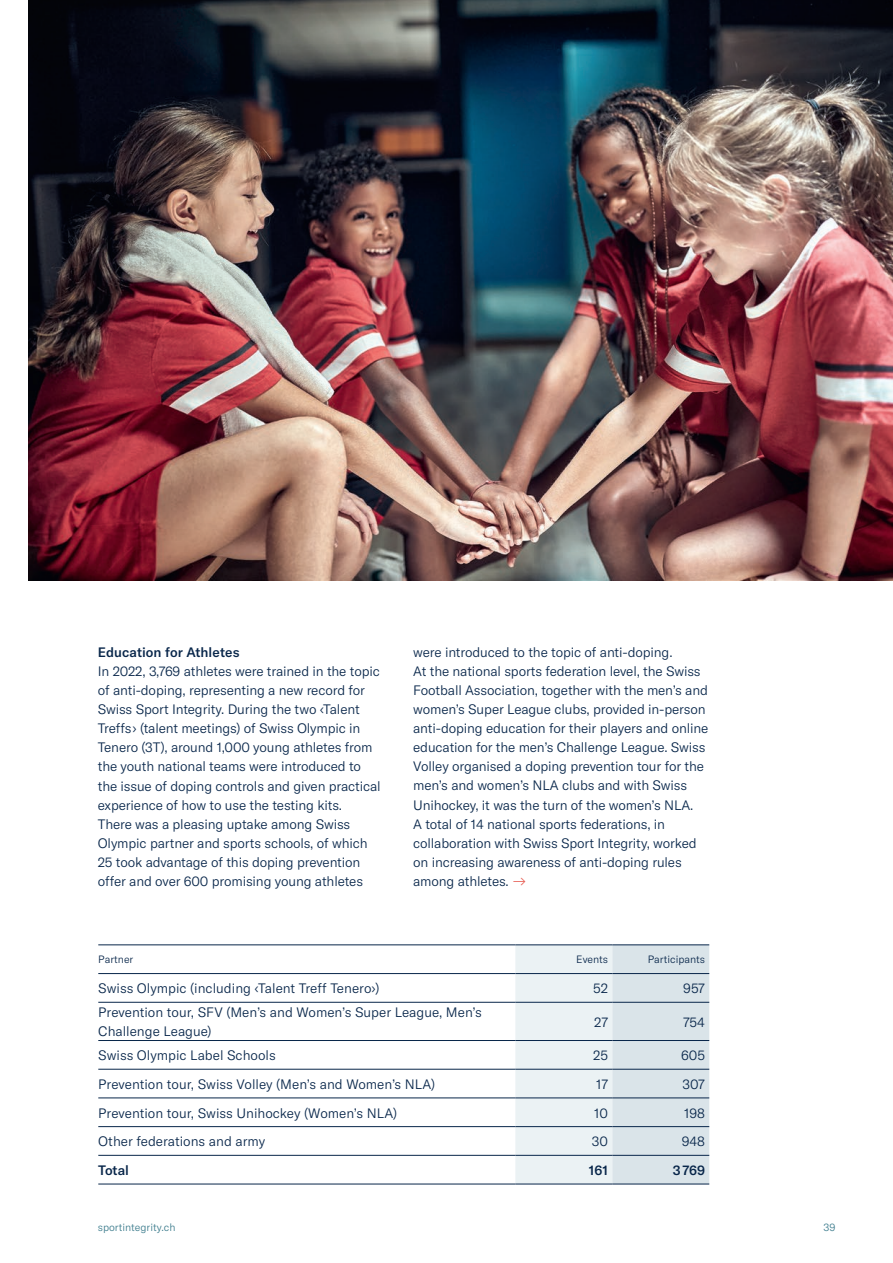
<style>
.page{position:relative;width:893px;height:1263px;background:#fff}
.page>*{position:absolute;margin:0;border:0;box-sizing:border-box;transform-origin:0 0}
.t1{font:300 13.5px/19.2px "GT America SSI";letter-spacing:-.01em;color:#08264a}
.t2{font:500 13.5px "GT America SSI";color:#08264a}
.t3{font:300 10.5px "GT America SSI";color:#08264a}
.t4{font:300 10.5px "GT America SSI";color:#3b7b8c}
.s1{color:#e6584e}
</style>
<div class="page">
<img style="left:29px;top:0;width:864px;height:580px">
<svg style="left:515px;top:945px;width:194px;height:239px;background:#e0e9ec"></svg>
<hr style="left:98px;top:944px;width:417px;height:1px;background:#08264a">
<hr style="left:515px;top:944px;width:97px;height:1px;background:#08264a">
<hr style="left:612px;top:944px;width:97px;height:1px;background:#08264a">
<hr style="left:98px;top:973px;width:417px;height:1px;background:#08264a">
<hr style="left:515px;top:973px;width:97px;height:1px;background:#08264a">
<hr style="left:612px;top:973px;width:97px;height:1px;background:#08264a">
<hr style="left:98px;top:1155px;width:417px;height:1px;background:#08264a">
<hr style="left:515px;top:1155px;width:97px;height:1px;background:#08264a">
<hr style="left:612px;top:1155px;width:97px;height:1px;background:#08264a">
<hr style="left:98px;top:1184px;width:417px;height:1px;background:#08264a">
<hr style="left:515px;top:1184px;width:97px;height:1px;background:#08264a">
<hr style="left:612px;top:1184px;width:97px;height:1px;background:#08264a">
<hr style="left:98px;top:1002px;width:417px;height:1px;background:#08264a">
<hr style="left:515px;top:1002px;width:97px;height:1px;background:#08264a">
<hr style="left:612px;top:1002px;width:97px;height:1px;background:#08264a">
<hr style="left:98px;top:1040px;width:417px;height:1px;background:#08264a">
<hr style="left:515px;top:1040px;width:97px;height:1px;background:#08264a">
<hr style="left:612px;top:1040px;width:97px;height:1px;background:#08264a">
<hr style="left:98px;top:1069px;width:417px;height:1px;background:#08264a">
<hr style="left:515px;top:1069px;width:97px;height:1px;background:#08264a">
<hr style="left:612px;top:1069px;width:97px;height:1px;background:#08264a">
<hr style="left:98px;top:1098px;width:417px;height:1px;background:#08264a">
<hr style="left:515px;top:1098px;width:97px;height:1px;background:#08264a">
<hr style="left:612px;top:1098px;width:97px;height:1px;background:#08264a">
<hr style="left:98px;top:1126px;width:417px;height:1px;background:#08264a">
<hr style="left:515px;top:1126px;width:97px;height:1px;background:#08264a">
<hr style="left:612px;top:1126px;width:97px;height:1px;background:#08264a">
<p class="t2" style="left:98px;top:644px;width:143px">Education for Athletes</p>
<p class="t1" style="left:98px;top:661px;width:284px">In 2022, 3,769 athletes were trained in the topic of anti-doping, representing a new record for Swiss Sport Integrity. During the two ‹Talent Treffs› (talent meetings) of Swiss Olympic in Tenero (3T), around 1,000 young athletes from the youth national teams were introduced to the issue of doping controls and given practical experience of how to use the testing kits.<br>There was a pleasing uptake among Swiss Olympic partner and sports schools, of which 25 took advantage of this doping prevention offer and over 600 promising young athletes</p>
<p class="t1" style="left:413px;top:642px;width:297px">were introduced to the topic of anti-doping.<br>At the national sports federation level, the Swiss Football Association, together with the men’s and women’s Super League clubs, provided in-person anti-doping education for their players and online education for the men’s Challenge League. Swiss Volley organised a doping prevention tour for the men’s and women’s NLA clubs and with Swiss Unihockey, it was the turn of the women’s NLA.<br>A total of 14 national sports federations, in collaboration with Swiss Sport Integrity, worked on increasing awareness of anti-doping rules among athletes. <span class="s1">→</span></p>
<p class="t3" style="left:98px;top:953px;width:37px">Partner</p>
<p class="t3" style="left:576px;top:953px;width:33px">Events</p>
<p class="t3" style="left:648px;top:953px;width:59px">Participants</p>
<p class="t1" style="left:98px;top:979px;width:283px">Swiss Olympic (including ‹Talent Treff Tenero›)</p>
<p class="t1" style="left:593px;top:979px;width:16px">52</p>
<p class="t1" style="left:683px;top:979px;width:23px">957</p>
<p class="t1" style="left:98px;top:1003px;width:385px">Prevention tour, SFV (Men’s and Women’s Super League, Men’s<br>Challenge League)</p>
<p class="t1" style="left:594px;top:1012px;width:15px">27</p>
<p class="t1" style="left:683px;top:1012px;width:23px">754</p>
<p class="t1" style="left:98px;top:1046px;width:179px">Swiss Olympic Label Schools</p>
<p class="t1" style="left:593px;top:1046px;width:16px">25</p>
<p class="t1" style="left:681px;top:1046px;width:25px">605</p>
<p class="t1" style="left:98px;top:1074px;width:338px">Prevention tour, Swiss Volley (Men’s and Women’s NLA)</p>
<p class="t1" style="left:596px;top:1074px;width:14px">17</p>
<p class="t1" style="left:682px;top:1074px;width:24px">307</p>
<p class="t1" style="left:98px;top:1103px;width:300px">Prevention tour, Swiss Unihockey (Women’s NLA)</p>
<p class="t1" style="left:594px;top:1103px;width:15px">10</p>
<p class="t1" style="left:684px;top:1103px;width:22px">198</p>
<p class="t1" style="left:98px;top:1132px;width:168px">Other federations and army</p>
<p class="t1" style="left:592px;top:1132px;width:18px">30</p>
<p class="t1" style="left:682px;top:1132px;width:25px">948</p>
<p class="t2" style="left:98px;top:1162px;width:32px">Total</p>
<p class="t2" style="left:589px;top:1162px;width:21px">161</p>
<p class="t2" style="left:673px;top:1162px;width:34px">3 769</p>
<p class="t4" style="left:98px;top:1221px;width:79px">sportintegrity.ch</p>
<p class="t4" style="left:823px;top:1221px;width:13px">39</p>
</div>
